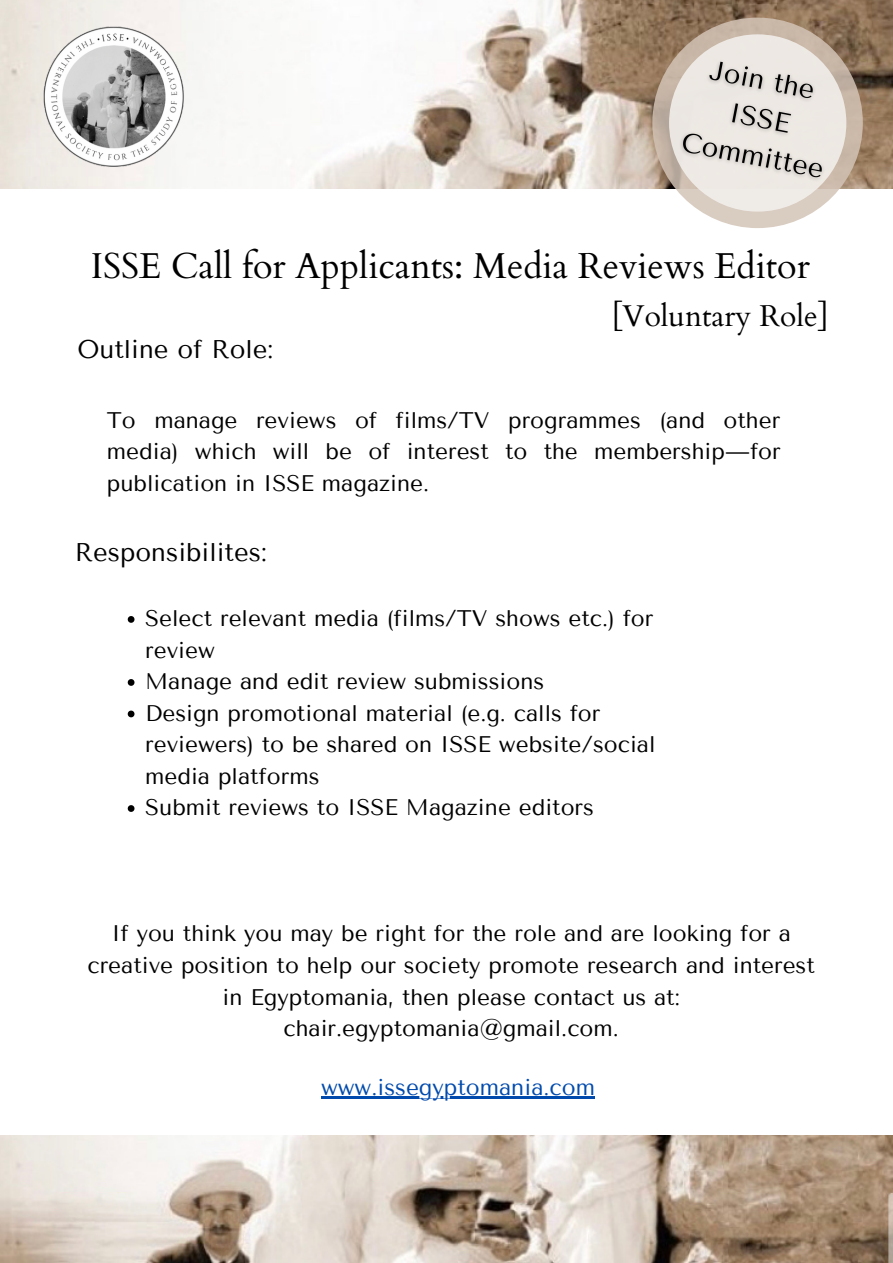
<style>
.page{position:relative;width:893px;height:1263px;background:#fff}
.page>*{position:absolute;margin:0;border:0;box-sizing:border-box;transform-origin:0 0}
.t1{font:36px "Cardo";color:#000}
.t2{font:30px "Cardo";color:#000}
.t3{font:25.5px "Tenor Sans";color:#000}
.t4{font:22.5px/31.5px "Tenor Sans";color:#000;text-align:justify}
.t5{font:22.5px "Tenor Sans";color:#004aad}
</style>
<div class="page">
<img style="left:0;top:0;width:893px;height:189px">
<img style="left:0;top:1136px;width:893px;height:127px">
<img style="left:31px;top:18px;width:163px;height:168px">
<svg style="left:128px;top:616px;width:6px;height:7px"></svg>
<svg style="left:128px;top:679px;width:6px;height:7px"></svg>
<svg style="left:128px;top:710px;width:6px;height:7px"></svg>
<svg style="left:128px;top:805px;width:6px;height:7px"></svg>
<hr style="left:321px;top:1096px;width:274px;height:2px;background:#004aad">
<svg style="left:652px;top:18px;width:211px;height:210px;background:#ccbcae"></svg>
<div style="left:669px;top:34px;width:177px;height:178px;background:#f3f0ec;border-radius:50%"></div>
<img style="left:670px;top:45px;width:178px;height:149px">
<h1 class="t1" style="left:91px;top:242px;width:720px">ISSE Call for Applicants: Media Reviews Editor</h1>
<p class="t3" style="left:77px;top:334px;width:197px">Outline of Role:</p>
<h2 class="t2" style="left:612px;top:296px;width:218px">[Voluntary Role]</h2>
<p class="t4" style="left:107px;top:404px;width:675px">To manage reviews of films/TV programmes (and other media) which will be of interest to the membership—for publication in ISSE magazine.</p>
<p class="t3" style="left:75px;top:537px;width:193px">Responsibilites:</p>
<p class="t4" style="left:145px;top:603px;width:512px;text-align:left">Select relevant media (films/TV shows etc.) for review<br>Manage and edit review submissions<br>Design promotional material (e.g. calls for reviewers) to be shared on ISSE website/social media platforms<br>Submit reviews to ISSE Magazine editors</p>
<p class="t4" style="left:87px;top:918px;width:729px;text-align:center">If you think you may be right for the role and are looking for a creative position to help our society promote research and interest in Egyptomania, then please contact us at: chair.egyptomania@gmail.com.</p>
<p class="t5" style="left:321px;top:1074px;width:275px">www.issegyptomania.com</p>
</div>
